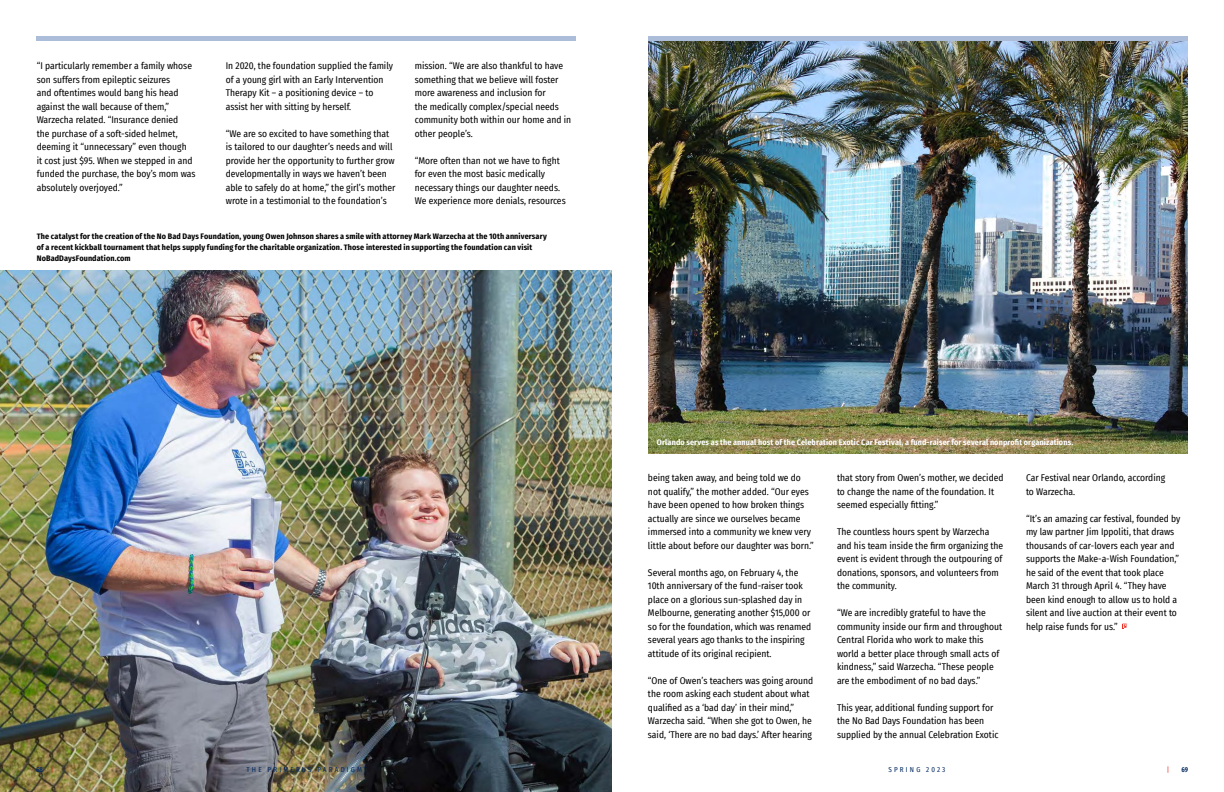
<style>
.page{position:relative;width:1224px;height:792px;background:#fff}
.page>*{position:absolute;margin:0;border:0;box-sizing:border-box;transform-origin:0 0}
.Paradigm_Body_Copy{font:9.5px/13.5px "Fira Sans Condensed";color:#000}
.Paragraph_Style_1{font:700 8px/11px "Fira Sans Condensed";letter-spacing:.015em;color:#000}
.Paragraph_Style_1-2{font:700 8px "Fira Sans Condensed";letter-spacing:.015em;color:#fff}
.t1{font:7px "Fira Sans Condensed";letter-spacing:.31em;color:#00285f}
.t2{font:600 extra-condensed 7px "Fira Sans";color:#00285f}
.t3{font:7px "Fira Sans Condensed";color:#ee2e22}
.s1{font-family:"Fira Sans Condensed";font-weight:400;font-stretch:normal;color:#ee2e22}
</style>
<div class="page">
<img style="left:0;top:270px;width:612px;height:522px">
<img style="left:648px;top:40px;width:540px;height:413px">
<svg style="left:1122px;top:624px;width:4px;height:5px"></svg>
<hr style="left:36px;top:36px;width:540px;height:4px;background:#acbdd9">
<hr style="left:648px;top:36px;width:540px;height:4px;background:#acbdd9">
<p class="Paradigm_Body_Copy" style="left:37px;top:59px;width:160px">“I particularly remember a family whose son suffers from epileptic seizures<br>and oftentimes would bang his head against the wall because of them,” Warzecha related. “Insurance denied<br>the purchase of a soft-sided helmet, deeming it “unnecessary” even though<br>it cost just $95. When we stepped in and funded the purchase, the boy’s mom was absolutely overjoyed.”</p>
<p class="Paradigm_Body_Copy" style="left:226px;top:59px;width:169px">In 2020, the foundation supplied the family of a young girl with an Early Intervention Therapy Kit – a positioning device – to assist her with sitting by herself.</p>
<p class="Paradigm_Body_Copy" style="left:226px;top:127px;width:171px">“We are so excited to have something that is tailored to our daughter’s needs and will provide her the opportunity to further grow developmentally in ways we haven’t been able to safely do at home,” the girl’s mother wrote in a testimonial to the foundation’s</p>
<p class="Paradigm_Body_Copy" style="left:415px;top:59px;width:158px">mission. “We are also thankful to have something that we believe will foster more awareness and inclusion for<br>the medically complex/special needs community both within our home and in other people’s.</p>
<p class="Paradigm_Body_Copy" style="left:415px;top:154px;width:152px">“More often than not we have to fight for even the most basic medically necessary things our daughter needs.<br>We experience more denials, resources</p>
<p class="Paragraph_Style_1" style="left:37px;top:230px;width:512px">The catalyst for the creation of the No Bad Days Foundation, young Owen Johnson shares a smile with attorney Mark Warzecha at the 10th anniversary of a recent kickball tournament that helps supply funding for the charitable organization. Those interested in supporting the foundation can visit<br>NoBadDaysFoundation.com</p>
<p class="Paragraph_Style_1-2" style="left:657px;top:435px;width:418px">Orlando serves as the annual host of the Celebration Exotic Car Festival, a fund-raiser for several nonprofit organizations.</p>
<p class="Paradigm_Body_Copy" style="left:648px;top:471px;width:167px">being taken away, and being told we do not qualify,” the mother added. “Our eyes have been opened to how broken things actually are since we ourselves became immersed into a community we knew very little about before our daughter was born.”</p>
<p class="Paradigm_Body_Copy" style="left:648px;top:565px;width:165px">Several months ago, on February 4, the 10th anniversary of the fund-raiser took place on a glorious sun-splashed day in Melbourne, generating another $15,000 or so for the foundation, which was renamed several years ago thanks to the inspiring attitude of its original recipient.</p>
<p class="Paradigm_Body_Copy" style="left:648px;top:673px;width:167px">“One of Owen’s teachers was going around the room asking each student about what qualified as a ‘bad day’ in their mind,” Warzecha said. “When she got to Owen, he said, ‘There are no bad days.’ After hearing</p>
<p class="Paradigm_Body_Copy" style="left:837px;top:471px;width:168px">that story from Owen’s mother, we decided to change the name of the foundation. It seemed especially fitting.”</p>
<p class="Paradigm_Body_Copy" style="left:837px;top:525px;width:168px">The countless hours spent by Warzecha and his team inside the firm organizing the event is evident through the outpouring of donations, sponsors, and volunteers from the community.</p>
<p class="Paradigm_Body_Copy" style="left:837px;top:606px;width:167px">“We are incredibly grateful to have the community inside our firm and throughout Central Florida who work to make this world a better place through small acts of kindness,” said Warzecha. “These people are the embodiment of no bad days.”</p>
<p class="Paradigm_Body_Copy" style="left:837px;top:700px;width:163px">This year, additional funding support for the No Bad Days Foundation has been supplied by the annual Celebration Exotic</p>
<p class="Paradigm_Body_Copy" style="left:1026px;top:471px;width:141px">Car Festival near Orlando, according to Warzecha.</p>
<p class="Paradigm_Body_Copy" style="left:1026px;top:511px;width:156px">“It’s an amazing car festival, founded by my law partner Jim Ippoliti, that draws thousands of car-lovers each year and supports the Make-a-Wish Foundation,” he said of the event that took place March 31 through April 4. “They have been kind enough to allow us to hold a silent and live auction at their event to help raise funds for us.”</p>
<p class="t2" style="left:36px;top:763px;width:19px">68 <span class="s1">|</span></p>
<p class="t1" style="left:247px;top:764px;width:120px">THE PRIMERUS PARADIGM<sup>™</sup></p>
<p class="t1" style="left:888px;top:764px;width:58px">SPRING 2023</p>
<p class="t3" style="left:1167px;top:764px;width:4px">|</p>
<p class="t2" style="left:1181px;top:763px;width:8px">69</p>
</div>
